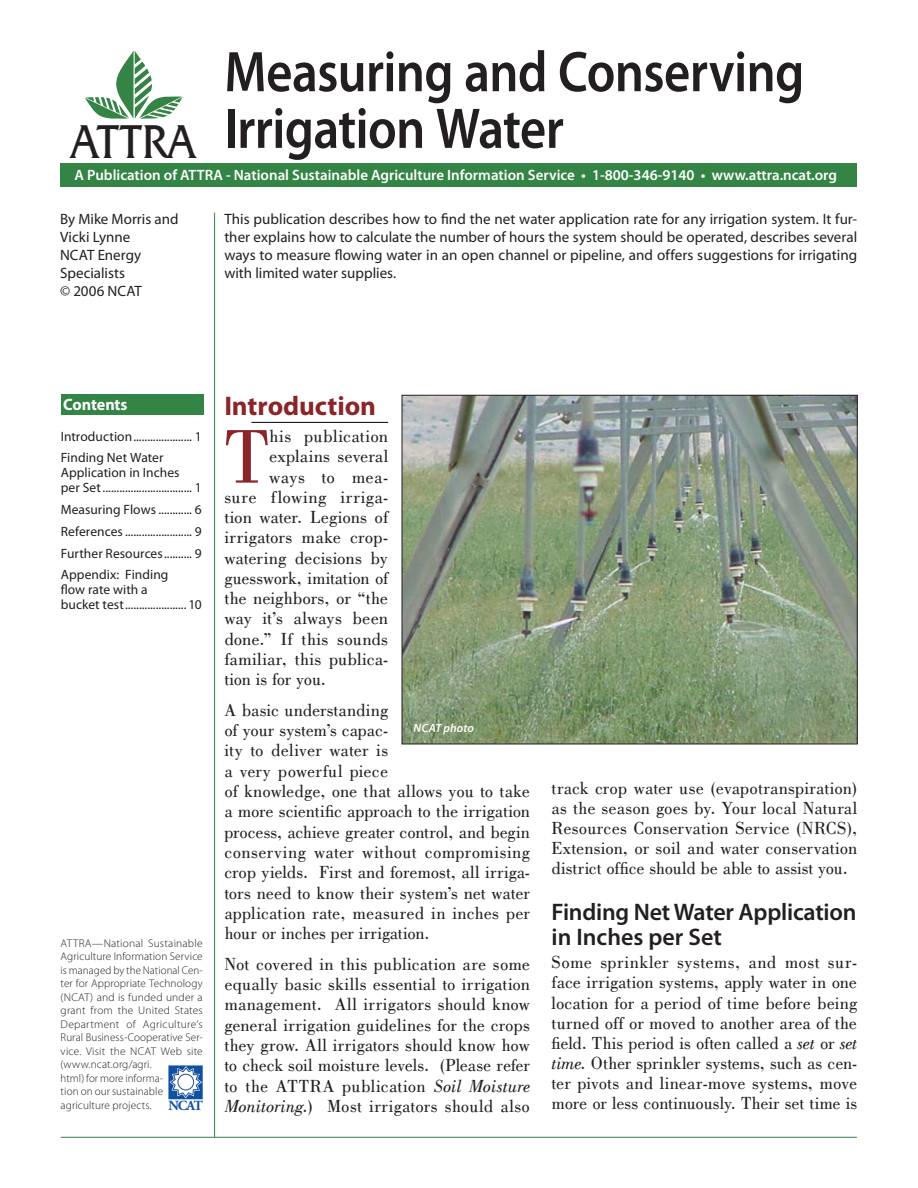
<style>
.page{position:relative;width:918px;height:1188px;background:#fff}
.page>*{position:absolute;margin:0;border:0;box-sizing:border-box;transform-origin:0 0}
.t1{font:78.6px "Bodoni";color:#8a2529}
.t2{font:600 57.75px/56.7px "Myriad Pro";letter-spacing:-.01em;color:#231f20;scale:.88 1}
.t3{font:48.75px "Friz Quadrata IT Cby BT";letter-spacing:-.025em;color:#231f20;scale:.91 1}
.t4{font:700 27px "Myriad Pro";letter-spacing:-.005em;color:#8a2529}
.t5{font:600 24px/25.2px "Myriad Pro";letter-spacing:-.01em;color:#231f20}
.t6{font:18px/20.2px "Bodoni";letter-spacing:.01em;color:#231f20;text-align:justify}
.t7{font:18px "Bodoni";letter-spacing:.04em;color:#231f20}
.t8{font:18px "Bodoni";letter-spacing:-.01em;color:#231f20}
.t9{font:700 16.5px "Myriad Pro";letter-spacing:-.005em;color:#fff}
.t10{font:15px/18px "Myriad";color:#231f20;text-align:justify}
.t11{font:600 15px "Myriad Pro";color:#fff}
.t12{font:15px/18px "Myriad Pro";color:#231f20}
.t13{font:13.5px/21.8px "Myriad Pro";letter-spacing:.005em;color:#231f20}
.t14{font:italic 600 12px "Myriad Pro";letter-spacing:.01em;color:#fff}
.t15{font:300 11.25px/13.5px "Myriad Pro";letter-spacing:.01em;color:#231f20}
.s1{font-style:italic}
</style>
<div class="page">
<hr style="left:214px;top:213px;width:1px;height:924px;background:#338445">
<div style="left:61px;top:164px;width:796px;height:23px;background:#338445"></div>
<hr style="left:61px;top:1137px;width:796px;height:1px;background:#338445">
<svg style="left:85px;top:51px;width:98px;height:68px"></svg>
<div style="left:61px;top:394px;width:142px;height:21px;background:#338445"></div>
<hr style="left:251px;top:422px;width:137px;height:1px;background:#231f20">
<img style="left:404px;top:397px;width:452px;height:345px">
<div style="left:402px;top:395px;width:456px;height:349px;border:1px solid #231f20"></div>
<svg style="left:168px;top:1065px;width:35px;height:35px"></svg>
<h3 class="t3" style="left:71px;top:112px;width:138px">ATTRA</h3>
<h2 class="t2" style="left:224px;top:49px;width:661px">Measuring and Conserving<br>Irrigation Water</h2>
<p class="t11" style="left:75px;top:169px;width:764px">A Publication of ATTRA - National Sustainable Agriculture Information Service • 1-800-346-9140 • www.attra.ncat.org</p>
<p class="t12" style="left:60px;top:211px;width:120px">By Mike Morris and<br>Vicki Lynne<br>NCAT Energy<br>Specialists<br>© 2006 NCAT</p>
<p class="t10" style="left:224px;top:211px;width:634px">This publication describes how to find the net water application rate for any irrigation system. It fur&shy;ther explains how to calculate the number of hours the system should be operated, describes several ways to measure flowing water in an open channel or pipeline, and offers suggestions for irrigating with limited water supplies.</p>
<p class="t9" style="left:63px;top:398px;width:66px">Contents</p>
<p class="t13" style="left:61px;top:427px;width:143px">Introduction ..................... 1<br>Finding Net Water</p>
<p class="t13" style="left:61px;top:467px;width:143px;line-height:15px">Application in Inches per Set ................................ 1</p>
<p class="t13" style="left:61px;top:500px;width:143px;text-align:justify">Measuring Flows ............ 6<br>References ........................ 9<br>Further Resources .......... 9<br>Appendix: Finding</p>
<p class="t13" style="left:61px;top:584px;width:143px;line-height:15px">flow rate with a<br>bucket test ...................... 10</p>
<p class="t15" style="left:61px;top:937px;width:144px">ATTRA—National Sustainable<br>Agriculture Information Service is managed by the National Cen&shy;ter for Appropriate Technology (NCAT) and is funded under a grant from the United States<br>Department of Agriculture’s<br>Rural Business-Cooperative Ser&shy;vice. Visit the NCAT Web site (www.ncat.org/agri.<br>html) for more informa-<br>tion on our sustainable agriculture projects.</p>
<h3 class="t4" style="left:224px;top:396px;width:153px">Introduction</h3>
<h1 class="t1" style="left:224px;top:411px;width:46px">T</h1>
<p class="t6" style="left:269px;top:426px;width:120px">his publication</p>
<p class="t6" style="left:269px;top:447px;width:120px">explains several</p>
<p class="t6" style="left:269px;top:467px;width:120px">ways to mea-</p>
<p class="t7" style="left:224px;top:487px;width:165px">sure flowing irriga-</p>
<p class="t6" style="left:224px;top:507px;width:165px">tion water. Legions of</p>
<p class="t6" style="left:224px;top:528px;width:165px">irrigators make crop-</p>
<p class="t6" style="left:224px;top:548px;width:165px">watering decisions by</p>
<p class="t6" style="left:224px;top:568px;width:165px">guesswork, imitation of</p>
<p class="t6" style="left:224px;top:588px;width:165px">the neighbors, or “the</p>
<p class="t6" style="left:224px;top:609px;width:165px">way it’s always been</p>
<p class="t6" style="left:224px;top:629px;width:165px">done.” If this sounds</p>
<p class="t6" style="left:224px;top:649px;width:165px">familiar, this publica-</p>
<p class="t8" style="left:224px;top:669px;width:103px">tion is for you.</p>
<p class="t6" style="left:224px;top:700px;width:307px;text-align:left">A basic understanding<br>of your system’s capac-<br>ity to deliver water is<br>a very powerful piece<br>of knowledge, one that allows you to take a more scientific approach to the irrigation process, achieve greater control, and begin conserving water without compromising crop yields. First and foremost, all irriga&shy;tors need to know their system’s net water application rate, measured in inches per hour or inches per irrigation.</p>
<p class="t6" style="left:224px;top:954px;width:307px">Not covered in this publication are some equally basic skills essential to irrigation management. All irrigators should know general irrigation guidelines for the crops they grow. All irrigators should know how to check soil moisture levels. (Please refer to the ATTRA publication <span class="s1">Soil Moisture Monitoring.</span>) Most irrigators should also</p>
<p class="t14" style="left:414px;top:723px;width:62px">NCAT photo</p>
<p class="t6" style="left:552px;top:778px;width:307px">track crop water use (evapotranspiration) as the season goes by. Your local Natural Resources Conservation Service (NRCS), Extension, or soil and water conservation district office should be able to assist you.</p>
<h3 class="t5" style="left:552px;top:901px;width:306px">Finding Net Water Application in Inches per Set</h3>
<p class="t6" style="left:552px;top:953px;width:307px">Some sprinkler systems, and most sur&shy;face irrigation systems, apply water in one location for a period of time before being turned off or moved to another area of the field. This period is often called a <span class="s1">set</span> or <span class="s1">set time.</span> Other sprinkler systems, such as cen&shy;ter pivots and linear-move systems, move more or less continuously. Their set time is</p>
</div>
